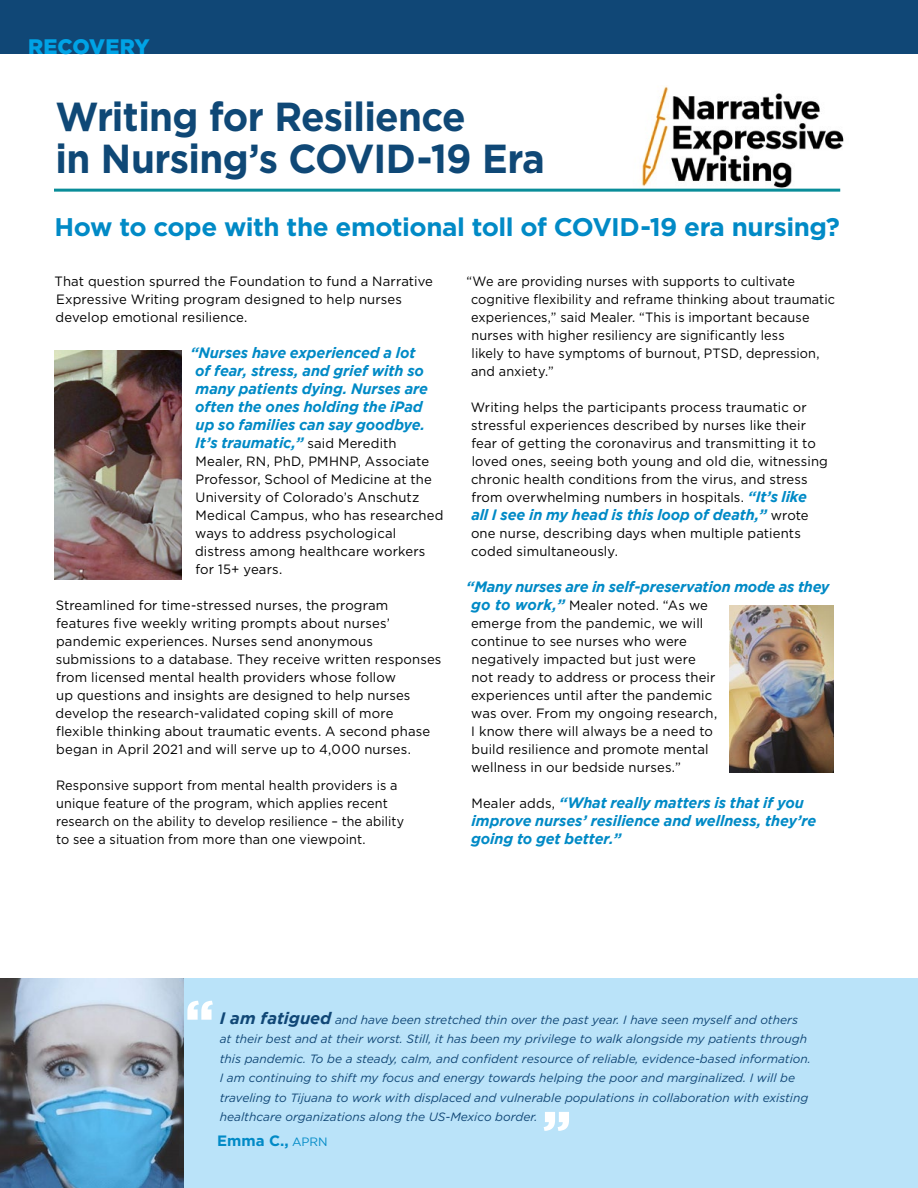
<style>
.page{position:relative;width:918px;height:1188px;background:#fff}
.page>*{position:absolute;margin:0;border:0;box-sizing:border-box;transform-origin:0 0}
.t1{font:700 40.5px/42px "Gotham HTF";letter-spacing:-.02em;color:#0f4876;scale:.95 1}
.t2{font:700 25.5px "Gotham HTF";letter-spacing:-.02em;color:#018ac6}
.t3{font:900 21px "Gotham HTF";letter-spacing:.005em;color:#00a3e6}
.t4{font:italic 700 15px/18px "Gotham";letter-spacing:-.01em;color:#018ac6}
.t5{font:700 15px "Gotham";color:#018ac6}
.t6{font:13.5px/18px "Gotham HTF";letter-spacing:.01em;color:#000}
.t7{font:13.5px/18px "Gotham HTF";letter-spacing:.01em;color:#000;scale:.94 1}
.t8{font:italic 12px/19.5px "Gotham";color:#104776}
.s1{font-family:"Gotham HTF";font-weight:400;font-style:normal;font-size:13.5px;color:#000}
.s2{font-family:"Gotham";font-weight:700;font-style:italic;font-size:15px;color:#018ac6}
.s3{font-weight:700;font-size:16.5px}
.s4{font-weight:400;font-size:12px}
</style>
<div class="page">
<div style="left:0;top:0;width:918px;height:54px;background:#104776"></div>
<div style="left:0;top:978px;width:918px;height:210px;background:#bae3f9"></div>
<svg style="left:544px;top:1112px;width:25px;height:19px"></svg>
<img style="left:0;top:978px;width:184px;height:210px">
<svg style="left:187px;top:1001px;width:26px;height:19px"></svg>
<img style="left:641px;top:86px;width:203px;height:102px">
<img style="left:54px;top:350px;width:128px;height:229px">
<hr style="left:54px;top:189px;width:786px;height:3px;background:#098d99">
<img style="left:729px;top:605px;width:105px;height:168px">
<h3 class="t3" style="left:28px;top:35px;width:123px">RECOVERY</h3>
<h1 class="t1" style="left:56px;top:95px;width:517px">Writing for Resilience<br>in Nursing’s COVID-19 Era</h1>
<h2 class="t2" style="left:55px;top:212px;width:787px">How to cope with the emotional toll of COVID-19 era nursing?</h2>
<p class="t6" style="left:54px;top:272px;width:380px">That question spurred the Foundation to fund a Narrative<br>Expressive Writing program designed to help nurses develop emotional resilience.</p>
<p class="t4" style="left:195px;top:344px;width:234px;text-indent:-5px">“Nurses have experienced a lot of fear, stress, and grief with so many patients dying. Nurses are often the ones holding the iPad up so families can say goodbye.<br>It’s traumatic,” <span class="s1">said Meredith</span></p>
<p class="t6" style="left:195px;top:452px;width:250px">Mealer, RN, PhD, PMHNP, Associate<br>Professor, School of Medicine at the<br>University of Colorado’s Anschutz<br>Medical Campus, who has researched ways to address psychological distress among healthcare workers for 15+ years.</p>
<p class="t6" style="left:56px;top:596px;width:387px">Streamlined for time-stressed nurses, the program features five weekly writing prompts about nurses’ pandemic experiences. Nurses send anonymous submissions to a database. They receive written responses from licensed mental health providers whose follow<br>up questions and insights are designed to help nurses develop the research-validated coping skill of more flexible thinking about traumatic events. A second phase began in April 2021 and will serve up to 4,000 nurses.</p>
<p class="t7" style="left:56px;top:776px;width:372px">Responsive support from mental health providers is a unique feature of the program, which applies recent research on the ability to develop resilience – the ability to see a situation from more than one viewpoint.</p>
<p class="t7" style="left:471px;top:272px;width:389px;text-indent:-5px">“We are providing nurses with supports to cultivate cognitive flexibility and reframe thinking about traumatic experiences,” said Mealer. “This is important because nurses with higher resiliency are significantly less<br>likely to have symptoms of burnout, PTSD, depression, and anxiety.”</p>
<p class="t6" style="left:471px;top:398px;width:359px">Writing helps the participants process traumatic or stressful experiences described by nurses like their fear of getting the coronavirus and transmitting it to loved ones, seeing both young and old die, witnessing chronic health conditions from the virus, and stress from overwhelming numbers in hospitals. <span class="s2">“It’s like</span></p>
<p class="t4" style="left:471px;top:506px;width:339px">all I see in my head is this loop of death,” <span class="s1">wrote</span></p>
<p class="t6" style="left:471px;top:524px;width:331px">one nurse, describing days when multiple patients coded simultaneously.</p>
<p class="t4" style="left:466px;top:578px;width:365px">“Many nurses are in self-preservation mode as they</p>
<p class="t6" style="left:471px;top:596px;width:248px"><span class="s2">go to work,”</span> Mealer noted. “As we emerge from the pandemic, we will continue to see nurses who were negatively impacted but just were not ready to address or process their experiences until after the pandemic was over. From my ongoing research, I know there will always be a need to build resilience and promote mental wellness in our bedside nurses.”</p>
<p class="t4" style="left:471px;top:794px;width:347px"><span class="s1">Mealer adds,</span> “What really matters is that if you improve nurses’ resilience and wellness, they’re going to get better.”</p>
<p class="t8" style="left:220px;top:1010px;width:593px"><span class="s3">I am fatigued</span> and have been stretched thin over the past year. I have seen myself and others at their best and at their worst. Still, it has been my privilege to walk alongside my patients through this pandemic. To be a steady, calm, and confident resource of reliable, evidence-based information.<br>I am continuing to shift my focus and energy towards helping the poor and marginalized. I will be traveling to Tijuana to work with displaced and vulnerable populations in collaboration with existing healthcare organizations along the US-Mexico border.</p>
<p class="t5" style="left:217px;top:1131px;width:112px">Emma C., <span class="s4">APRN</span></p>
</div>
